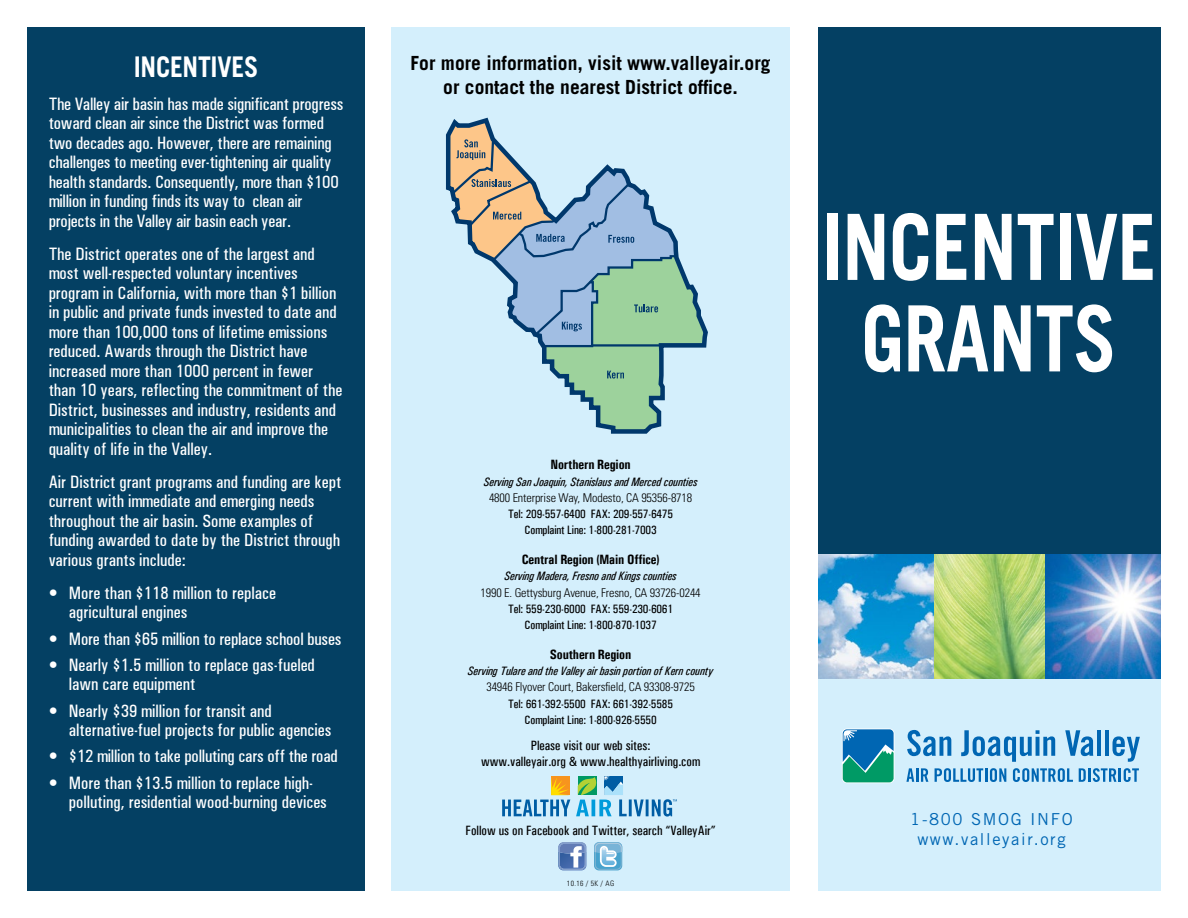
<style>
.page{position:relative;width:1188px;height:918px;background:#fff}
.page>*{position:absolute;margin:0;border:0;box-sizing:border-box;transform-origin:0 0}
.t1{font:700 91.5px/91.5px "Trade Gothic LT Std";letter-spacing:-.01em;color:#fff;text-align:center;scale:.85 1}
.t2{font:700 28.5px "Trade Gothic LT Std";letter-spacing:-.01em;color:#fff;scale:.9 1}
.t3{font:700 19.5px/24px "Trade Gothic LT Std";color:#000;text-align:center}
.t4{font:500 18px/19.5px "Univers Condensed W1";color:#fff}
.t5{font:16.5px/19.8px "Trade Gothic LT Std";letter-spacing:.1em;color:#0066b3;text-align:center}
.t6{font:500 condensed 13.5px/16.2px "Univers";color:#000;text-align:center}
.t7{font:700 condensed 13.5px "Univers";letter-spacing:-.01em;color:#000}
.t8{font:500 condensed 12.15px/16.2px "Univers";letter-spacing:-.01em;color:#000;text-align:center}
.t9{font:italic 500 condensed 12.15px "Univers";letter-spacing:-.01em;color:#000}
.t10{font:300 condensed 12.15px "Univers LT Std";letter-spacing:-.01em;color:#000}
.t11{font:300 condensed 7.5px "Univers LT Std";letter-spacing:.05em;color:#000}
</style>
<div class="page">
<img style="left:1044px;top:553px;width:117px;height:127px">
<img style="left:933px;top:553px;width:111px;height:127px">
<img style="left:818px;top:553px;width:115px;height:127px">
<div style="left:818px;top:680px;width:343px;height:211px;background:#d4effc"></div>
<div style="left:27px;top:27px;width:337px;height:864px;background:#044063"></div>
<div style="left:392px;top:27px;width:398px;height:864px;background:#d4effc"></div>
<div style="left:818px;top:27px;width:343px;height:526px;background:#044063"></div>
<svg style="left:447px;top:121px;width:259px;height:310px"></svg>
<svg style="left:558px;top:842px;width:28px;height:28px"></svg>
<svg style="left:594px;top:842px;width:28px;height:28px"></svg>
<svg style="left:907px;top:730px;width:44px;height:26px"></svg>
<svg style="left:961px;top:730px;width:94px;height:32px"></svg>
<svg style="left:1065px;top:730px;width:28px;height:26px"></svg>
<hr style="left:1097px;top:730px;width:4px;height:26px;background:#0066b3">
<hr style="left:1105px;top:730px;width:4px;height:26px;background:#0066b3">
<svg style="left:1113px;top:736px;width:27px;height:26px"></svg>
<svg style="left:906px;top:768px;width:22px;height:14px"></svg>
<svg style="left:935px;top:768px;width:71px;height:14px"></svg>
<svg style="left:1013px;top:768px;width:60px;height:14px"></svg>
<svg style="left:1079px;top:768px;width:7px;height:14px"></svg>
<hr style="left:1088px;top:768px;width:3px;height:14px;background:#0066b3">
<svg style="left:1093px;top:768px;width:46px;height:14px"></svg>
<svg style="left:842px;top:728px;width:52px;height:55px"></svg>
<svg style="left:843px;top:729px;width:51px;height:53px;background:#18899b"></svg>
<svg style="left:502px;top:776px;width:68px;height:40px"></svg>
<svg style="left:576px;top:776px;width:101px;height:41px"></svg>
<h2 class="t2" style="left:134px;top:49px;width:140px">INCENTIVES</h2>
<p class="t4" style="left:49px;top:94px;width:296px">The Valley air basin has made significant progress toward clean air since the District was formed two decades ago. However, there are remaining challenges to meeting ever-tightening air quality health standards. Consequently, more than $100 million in funding finds its way to clean air projects in the Valley air basin each year.</p>
<p class="t4" style="left:49px;top:244px;width:295px">The District operates one of the largest and most well-respected voluntary incentives program in California, with more than $1 billion in public and private funds invested to date and more than 100,000 tons of lifetime emissions reduced. Awards through the District have increased more than 1000 percent in fewer than 10 years, reflecting the commitment of the District, businesses and industry, residents and municipalities to clean the air and improve the quality of life in the Valley.</p>
<p class="t4" style="left:49px;top:472px;width:294px">Air District grant programs and funding are kept current with immediate and emerging needs throughout the air basin. Some examples of funding awarded to date by the District through various grants include:</p>
<p class="t4" style="left:69px;top:583px;width:209px;text-indent:-20px">• More than $118 million to replace agricultural engines</p>
<p class="t4" style="left:49px;top:629px;width:294px">• More than $65 million to replace school buses</p>
<p class="t4" style="left:69px;top:655px;width:248px;text-indent:-20px">• Nearly $1.5 million to replace gas-fueled lawn care equipment</p>
<p class="t4" style="left:69px;top:701px;width:264px;text-indent:-20px">• Nearly $39 million for transit and alternative-fuel projects for public agencies</p>
<p class="t4" style="left:49px;top:746px;width:291px">• $12 million to take polluting cars off the road</p>
<p class="t4" style="left:69px;top:773px;width:260px;text-indent:-20px">• More than $13.5 million to replace high&shy;polluting, residential wood-burning devices</p>
<p class="t3" style="left:411px;top:51px;width:362px">For more information, visit www.valleyair.org or contact the nearest District office.</p>
<p class="t7" style="left:551px;top:457px;width:82px">Northern Region</p>
<p class="t9" style="left:484px;top:474px;width:215px">Serving San Joaquin, Stanislaus and Merced counties</p>
<p class="t10" style="left:489px;top:490px;width:205px">4800 Enterprise Way, Modesto, CA 95356-8718</p>
<p class="t8" style="left:508px;top:506px;width:166px">Tel: 209-557-6400 FAX: 209-557-6475<br>Complaint Line: 1-800-281-7003</p>
<p class="t7" style="left:522px;top:551px;width:139px">Central Region (Main Office)</p>
<p class="t9" style="left:504px;top:569px;width:174px">Serving Madera, Fresno and Kings counties</p>
<p class="t10" style="left:481px;top:585px;width:222px">1990 E. Gettysburg Avenue, Fresno, CA 93726-0244</p>
<p class="t8" style="left:508px;top:601px;width:166px">Tel: 559-230-6000 FAX: 559-230-6061<br>Complaint Line: 1-800-870-1037</p>
<p class="t7" style="left:550px;top:646px;width:83px">Southern Region</p>
<p class="t9" style="left:468px;top:664px;width:247px">Serving Tulare and the Valley air basin portion of Kern county</p>
<p class="t10" style="left:486px;top:680px;width:210px">34946 Flyover Court, Bakersfield, CA 93308-9725</p>
<p class="t8" style="left:508px;top:695px;width:166px">Tel: 661-392-5500 FAX: 661-392-5585<br>Complaint Line: 1-800-926-5550</p>
<p class="t6" style="left:481px;top:738px;width:221px">Please visit our web sites:<br>www.valleyair.org &amp; www.healthyairliving.com</p>
<p class="t6" style="left:466px;top:822px;width:252px">Follow us on Facebook and Twitter, search “ValleyAir”</p>
<p class="t11" style="left:567px;top:878px;width:49px">10.16 / 5K / AG</p>
<h1 class="t1" style="left:821px;top:200px;width:396px">INCENTIVE<br>GRANTS</h1>
<p class="t5" style="left:910px;top:809px;width:164px">1-800 SMOG INFO www.valleyair.org</p>
</div>
